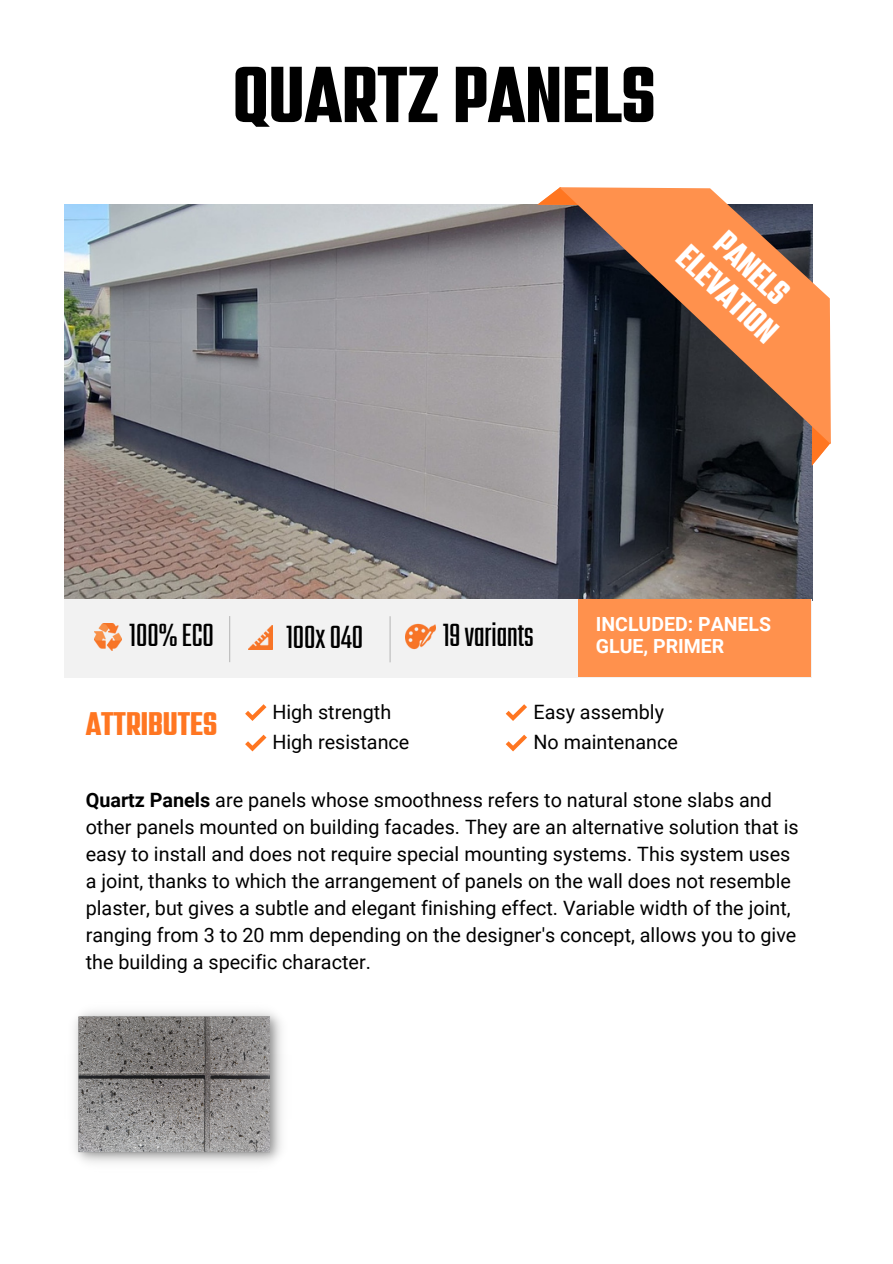
<style>
.page{position:relative;width:893px;height:1264px;background:#fff}
.page>*{position:absolute;margin:0;border:0;box-sizing:border-box;transform-origin:0 0}
.t1{font:69px "Kief Tek Bold Tall";color:#000}
.t2{font:30px/36px "Kief Tek Bold Tall";color:#fff;text-align:center}
.t3{font:28.65px "Kief Tek Bold Tall";color:#ff7621}
.t4{font:28.5px "Kief Tek Medium Tall";color:#000}
.t5{font:19.8px/27px "Roboto";color:#000}
.t6{font:700 19.5px/22.5px "Roboto";color:#fff}
.s1{font-weight:700}
</style>
<div class="page">
<img style="left:64px;top:204px;width:748px;height:395px">
<svg style="left:811px;top:444px;width:19px;height:21px"></svg>
<svg style="left:537px;top:188px;width:22px;height:17px"></svg>
<svg style="left:559px;top:187px;width:271px;height:257px;background:#89604a"></svg>
<div style="left:64px;top:599px;width:748px;height:78px;background:#f2f2f2"></div>
<div style="left:578px;top:599px;width:233px;height:77px;background:#ff914d"></div>
<svg style="left:245px;top:704px;width:21px;height:17px"></svg>
<svg style="left:245px;top:734px;width:21px;height:17px"></svg>
<svg style="left:505px;top:704px;width:22px;height:17px"></svg>
<svg style="left:505px;top:734px;width:22px;height:17px"></svg>
<hr style="left:229px;top:616px;width:1px;height:46px;background:#bbb">
<hr style="left:389px;top:616px;width:1px;height:46px;background:#bbb">
<img style="left:249px;top:625px;width:23px;height:24px">
<img style="left:405px;top:623px;width:30px;height:27px">
<img style="left:95px;top:624px;width:26px;height:27px">
<img style="left:74px;top:1011px;width:208px;height:152px">
<h1 class="t1" style="left:233px;top:70px;width:424px">QUARTZ PANELS</h1>
<h2 class="t2" style="left:716px;top:215px;width:125px;rotate:43deg">PANELS<br>ELEVATION</h2>
<h3 class="t4" style="left:129px;top:624px;width:86px">100%ECO</h3>
<h3 class="t4" style="left:286px;top:626px;width:78px">100x040</h3>
<h3 class="t4" style="left:443px;top:624px;width:92px">19variants</h3>
<p class="t6" style="left:596px;top:613px;width:177px">INCLUDED: PANELS<br>GLUE, PRIMER</p>
<h3 class="t3" style="left:86px;top:713px;width:133px">ATTRIBUTES</h3>
<p class="t5" style="left:272px;top:697px;width:138px;line-height:30px">High strength<br>High resistance</p>
<p class="t5" style="left:533px;top:697px;width:146px;line-height:30px">Easy assembly<br>No maintenance</p>
<p class="t5" style="left:86px;top:786px;width:714px"><span class="s1">Quartz Panels</span> are panels whose smoothness refers to natural stone slabs and other panels mounted on building facades. They are an alternative solution that is easy to install and does not require special mounting systems. This system uses a joint, thanks to which the arrangement of panels on the wall does not resemble plaster, but gives a subtle and elegant finishing effect. Variable width of the joint, ranging from 3 to 20 mm depending on the designer's concept, allows you to give the building a specific character.</p>
</div>
